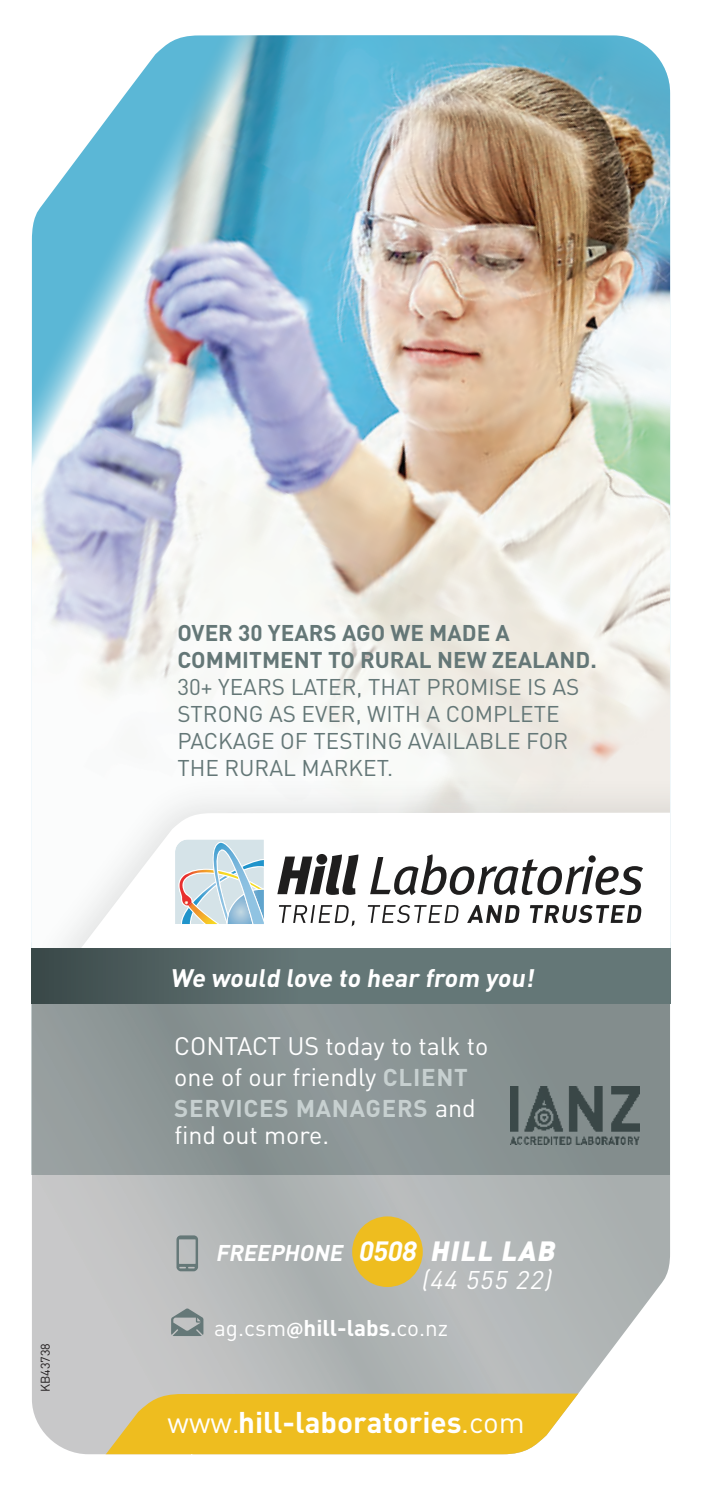
<style>
.page{position:relative;width:702px;height:1489px;background:#fff}
.page>*{position:absolute;margin:0;border:0;box-sizing:border-box;transform-origin:0 0}
.t1{font:700 29.5px "DIN";color:#fff}
.Body_DIN{font:italic 25.25px "DIN";color:#fff}
.Body_DIN-2{font:25px/30.8px "DIN";color:#fff}
.Body_DIN-3{font:700 25px "DIN";color:#fff}
.Body_DIN-4{font:700 24px "DIN";letter-spacing:.03em;color:#c7d0d0}
.t2{font:22.5px/27px "DIN";color:#647777}
.t3{font:700 22.5px/27px "DIN";color:#647777}
.Body_DIN-5{font:22.5px "DIN";color:#fff}
.Body_DIN-6{font:italic 700 22.5px "DIN";color:#fff}
.Body_DIN-7{font:12.5px "DIN";color:#231f20}
.s1{font-weight:700;font-size:24px;color:#c7d0d0}
.s2{font-weight:400;font-size:25px;color:#fff}
.s3{font-size:27.5px}
.s4{font-weight:900;font-size:27.5px}
.s5{font-family:"Myriad Pro";font-weight:700}
.s6{font-weight:700}
.s7{font-weight:400}
</style>
<div class="page">
<svg style="left:32px;top:1174px;width:638px;height:279px;background:#bbbebe"></svg>
<div style="left:32px;top:1003px;width:638px;height:171px;background:#8a9494"></div>
<svg style="left:88px;top:1393px;width:550px;height:60px;background:#ecc74f"></svg>
<svg style="left:171px;top:1308px;width:32px;height:27px"></svg>
<img style="left:32px;top:35px;width:638px;height:739px">
<svg style="left:353px;top:653px;width:317px;height:121px;fill:#f0ede6"></svg>
<div style="left:32px;top:774px;width:638px;height:198px;background:#313232;opacity:.12"></div>
<svg style="left:60px;top:812px;width:610px;height:136px"></svg>
<svg style="left:32px;top:948px;width:638px;height:55px;background:#5b6d6d"></svg>
<img style="left:510px;top:1086px;width:129px;height:58px">
<svg style="left:277px;top:853px;width:81px;height:41px"></svg>
<svg style="left:370px;top:854px;width:273px;height:41px"></svg>
<div style="left:352px;top:1216px;width:71px;height:70px;background:#eebd1f;border-radius:50%"></div>
<svg style="left:176px;top:1235px;width:22px;height:36px"></svg>
<svg style="left:175px;top:839px;width:89px;height:85px;background:#c5d6dc"></svg>
<svg style="left:279px;top:905px;width:75px;height:21px"></svg>
<svg style="left:368px;top:904px;width:91px;height:19px"></svg>
<svg style="left:467px;top:905px;width:53px;height:17px"></svg>
<svg style="left:530px;top:904px;width:112px;height:19px"></svg>
<p class="Body_DIN-7" style="left:38px;top:1392px;width:51px;rotate:-90deg">KB43738</p>
<p class="t3" style="left:177px;top:618px;width:421px">OVER 30 YEARS AGO WE MADE A<br>COMMITMENT TO RURAL NEW ZEALAND.</p>
<p class="t2" style="left:177px;top:673px;width:403px">30+ YEARS LATER, THAT PROMISE IS AS<br>STRONG AS EVER, WITH A COMPLETE<br>PACKAGE OF TESTING AVAILABLE FOR<br>THE RURAL MARKET.</p>
<p class="Body_DIN-3" style="left:170px;top:961px;width:369px">We would love to hear from you!</p>
<p class="Body_DIN-2" style="left:174px;top:1030px;width:315px">CONTACT US today to talk to one of our friendly <span class="s1">CLIENT</span></p>
<p class="Body_DIN-4" style="left:174px;top:1092px;width:303px">SERVICES MANAGERS <span class="s2">and</span></p>
<p class="Body_DIN-2" style="left:174px;top:1118px;width:156px">find out more.</p>
<p class="Body_DIN-6" style="left:215px;top:1238px;width:346px">FREEPHONE <span class="s3">0508</span> <span class="s4">HILL LAB</span></p>
<p class="Body_DIN" style="left:421px;top:1263px;width:137px">(44 555 22)</p>
<p class="Body_DIN-5" style="left:214px;top:1313px;width:235px">ag.csm<span class="s5">@</span><span class="s6">hill-labs.</span>co.nz</p>
<h1 class="t1" style="left:167px;top:1402px;width:359px"><span class="s7">www.</span>hill-laboratories<span class="s7">.com</span></h1>
</div>
